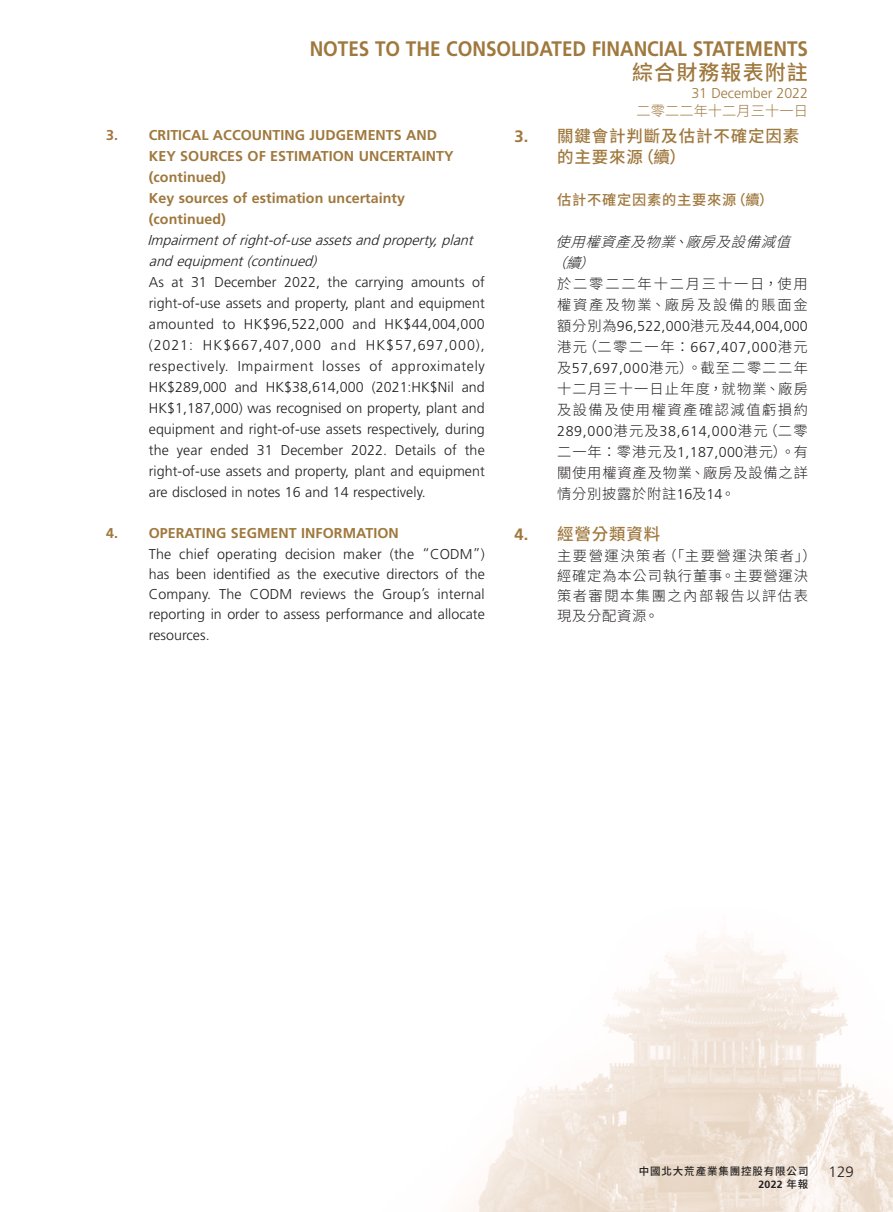
<style>
.page{position:relative;width:893px;height:1212px;background:#fff}
.page>*{position:absolute;margin:0;border:0;box-sizing:border-box;transform-origin:0 0}
.t1{font:700 21px "Frutiger LT Std";color:#9f783d;scale:.9 1}
.t2{font:500 21px "Source Han Sans TC";letter-spacing:.055em;color:#9f783d}
.C_Heading_1{font:500 16.5px/21px "Source Han Sans TC";letter-spacing:.055em;color:#9f783d}
.t3{font:300 15px "Frutiger LT Std";color:#231f20}
.Body_Text{font:300 14.25px/21px "Frutiger LT Std";letter-spacing:.005em;color:#231f20;text-align:justify}
.C_Body_Text{font:300 14.25px/21px "Source Han Sans TC";letter-spacing:.075em;color:#231f20;text-align:justify}
.Heading_1{font:700 14.25px/21px "Frutiger LT Std";letter-spacing:.005em;color:#9f783d}
.Heading_3{font:italic 300 14.25px/21px "Frutiger LT Std";color:#231f20}
.C_Body_Text-2{font:300 14.25px/20.2px "Source Han Sans TC";letter-spacing:.105em;color:#231f20}
.Heading_2{font:700 14.25px/21px "Frutiger LT Std";letter-spacing:.005em;color:#9f783d}
.Heading_3-2{font:italic 300 14.25px/21px "Source Han Sans TC";color:#231f20}
.C_Heading_2{font:500 14.25px "Source Han Sans TC";letter-spacing:.055em;color:#9f783d}
.t4{font:300 14.25px "Frutiger LT Std";letter-spacing:-.005em;color:#9f783d}
.t5{font:300 14.25px "Source Han Sans TC";letter-spacing:.005em;color:#9f783d}
.t6{font:500 10.5px "Source Han Sans TC";letter-spacing:.085em;color:#231f20}
.t7{font:700 10.5px "Frutiger LT Std";color:#231f20}
.s1{font-family:"Frutiger LT Std";font-weight:700}
.s2{font-family:"Frutiger LT Std"}
.s3{font-family:"Source Han Sans TC";font-weight:500}
</style>
<div class="page">
<img style="left:469px;top:937px;width:424px;height:275px">
<h1 class="t1" style="left:310px;top:36px;width:555px">NOTES TO THE CONSOLIDATED FINANCIAL STATEMENTS</h1>
<h1 class="t2" style="left:632px;top:60px;width:177px">綜合財務報表附註</h1>
<p class="t4" style="left:691px;top:85px;width:118px">31 December 2022</p>
<p class="t5" style="left:636px;top:103px;width:173px">二零二二年十二月三十一日</p>
<p class="Heading_1" style="left:149px;top:125px;width:306px;text-indent:-43px">3. CRITICAL ACCOUNTING JUDGEMENTS AND<br>KEY SOURCES OF ESTIMATION UNCERTAINTY (continued)</p>
<p class="Heading_2" style="left:149px;top:188px;width:258px">Key sources of estimation uncertainty (continued)</p>
<p class="Heading_3" style="left:147px;top:230px;width:331px">Impairmentofright-of-useassetsandproperty,plant andequipment(continued)</p>
<p class="Body_Text" style="left:149px;top:272px;width:338px">As at 31 December 2022, the carrying amounts of right-of-use assets and property, plant and equipment amounted to HK$96,522,000 and HK$44,004,000 (2021: HK$667,407,000 and HK$57,697,000), respectively. Impairment losses of approximately HK$289,000 and HK$38,614,000 (2021:HK$Nil and HK$1,187,000) was recognised on property, plant and equipment and right-of-use assets respectively, during the year ended 31 December 2022. Details of the right-of-use assets and property, plant and equipment are disclosed in notes 16 and 14 respectively.</p>
<p class="Heading_1" style="left:106px;top:523px;width:294px">4. OPERATING SEGMENT INFORMATION</p>
<p class="Body_Text" style="left:149px;top:544px;width:338px;line-height:20.2px">The chief operating decision maker (the “CODM”) has been identified as the executive directors of the Company. The CODM reviews the Group’s internal reporting in order to assess performance and allocate resources.</p>
<p class="C_Heading_1" style="left:557px;top:126px;width:244px;text-indent:-43px"><span class="s1">3.</span> 關鍵會計判斷及估計不確定因素的主要來源（續）</p>
<p class="C_Heading_2" style="left:557px;top:192px;width:218px">估計不確定因素的主要來源（續）</p>
<p class="Heading_3-2" style="left:552px;top:232px;width:250px">使用權資產及物業、廠房及設備減值（續）</p>
<p class="C_Body_Text" style="left:557px;top:274px;width:252px">於二零二二年十二月三十一日，使用權資產及物業、廠房及設備的賬面金額分別為<span class="s2">96,522,000</span>港元及<span class="s2">44,004,000</span>港元（二零二一年：<span class="s2">667,407,000</span>港元及<span class="s2">57,697,000</span>港元）。截至二零二二年十二月三十一日止年度，就物業、廠房及設備及使用權資產確認減值虧損約<span class="s2">289,000</span>港元及<span class="s2">38,614,000</span>港元（二零二一年：零港元及<span class="s2">1,187,000</span>港元）。有關使用權資產及物業、廠房及設備之詳情分別披露於附註<span class="s2">16</span>及<span class="s2">14</span>。</p>
<p class="C_Heading_1" style="left:514px;top:524px;width:147px"><span class="s1">4.</span> 經營分類資料</p>
<p class="C_Body_Text-2" style="left:557px;top:546px;width:261px">主要營運決策者（「主要營運決策者」）經確定為本公司執行董事。主要營運決策者審閱本集團之內部報告以評估表現及分配資源。</p>
<p class="t6" style="left:639px;top:1165px;width:171px">中國北大荒產業集團控股有限公司</p>
<p class="t3" style="left:829px;top:1164px;width:27px">129</p>
<p class="t7" style="left:758px;top:1178px;width:52px">2022 <span class="s3">年報</span></p>
</div>
